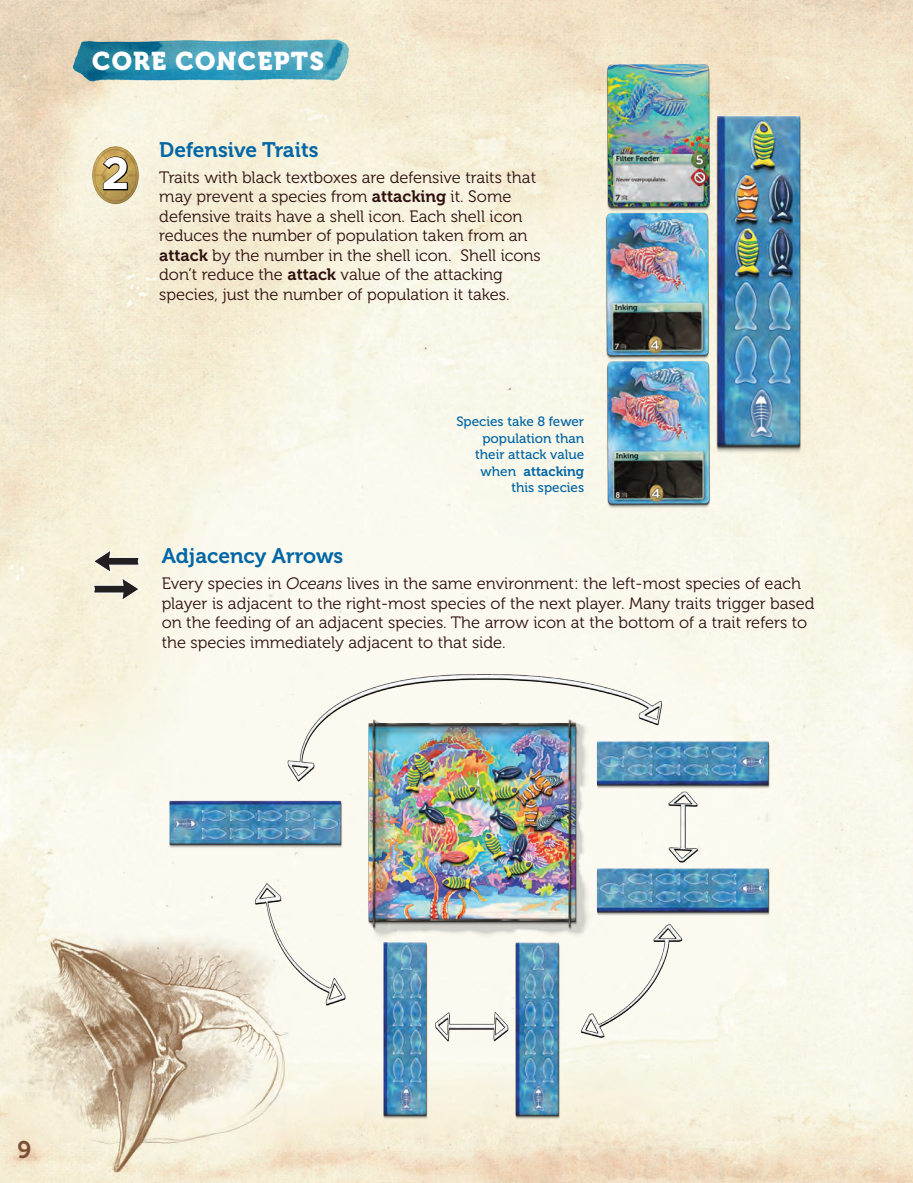
<style>
.page{position:relative;width:913px;height:1183px;background:#fff}
.page>*{position:absolute;margin:0;border:0;box-sizing:border-box;transform-origin:0 0}
.t1{font:700 45px "Gotham";color:#fff}
.t2{font:25.5px "Museo 900";letter-spacing:.05em;color:#fff}
.Body_1{font:24px "Museo 700";color:#7a5137}
.Body_1-2{font:21px "Museo 700";color:#0166a5}
.Body_1-3{font:16.5px/19.5px "Museo 300";color:#2f1110}
.bullets_2{font:13.5px/16.5px "Museo 500";color:#0166a5;text-align:right}
.s1{font-family:"Museo 700"}
.s2{font-style:italic}
</style>
<div class="page">
<img style="left:548px;top:53px;width:323px;height:462px">
<img style="left:85px;top:141px;width:61px;height:69px">
<svg style="left:101px;top:156px;width:28px;height:35px"></svg>
<img style="left:66px;top:658px;width:798px;height:498px">
<svg style="left:92px;top:548px;width:49px;height:54px;background:#c1bcaf"></svg>
<img style="left:60px;top:32px;width:307px;height:55px">
<img style="left:0;top:907px;width:338px;height:276px">
<p class="t2" style="left:92px;top:47px;width:233px">CORE CONCEPTS</p>
<p class="t1" style="left:102px;top:147px;width:30px">2</p>
<p class="Body_1-2" style="left:159px;top:138px;width:161px">Defensive Traits</p>
<p class="Body_1-3" style="left:159px;top:168px;width:383px">Traits with black textboxes are defensive traits that may prevent a species from <span class="s1">attacking</span> it. Some defensive traits have a shell icon. Each shell icon reduces the number of population taken from an <span class="s1">attack</span> by the number in the shell icon. Shell icons don’t reduce the <span class="s1">attack</span> value of the attacking species, just the number of population it takes.</p>
<p class="bullets_2" style="left:456px;top:413px;width:129px">Species take 8 fewer population than their attack value when <span class="s1">attacking </span>this species</p>
<p class="Body_1-2" style="left:162px;top:544px;width:183px">Adjacency Arrows</p>
<p class="Body_1-3" style="left:162px;top:574px;width:654px">Every species in <span class="s2">Oceans</span> lives in the same environment: the left-most species of each player is adjacent to the right-most species of the next player. Many traits trigger based on the feeding of an adjacent species. The arrow icon at the bottom of a trait refers to the species immediately adjacent to that side.</p>
<p class="Body_1" style="left:18px;top:1136px;width:15px">9</p>
</div>
